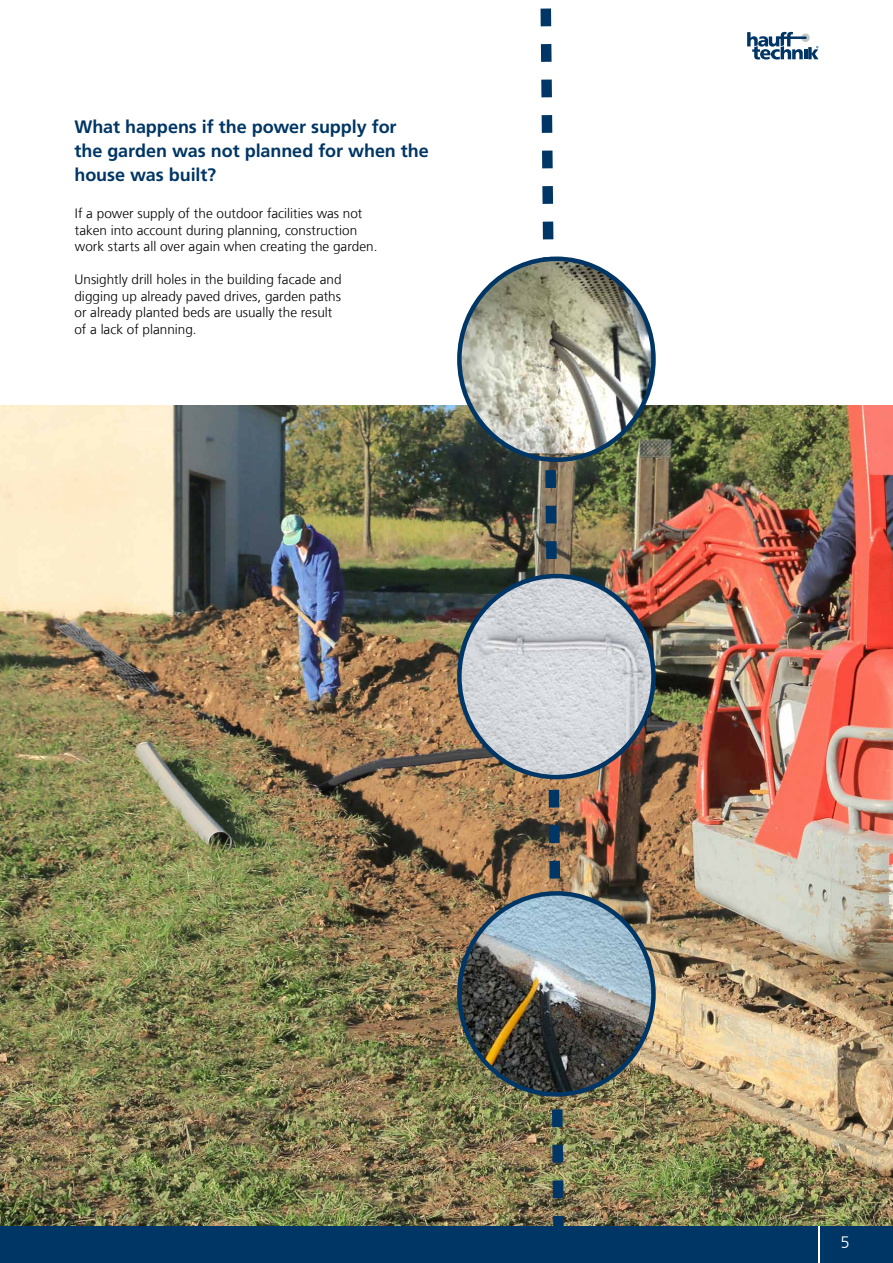
<style>
.page{position:relative;width:893px;height:1263px;background:#fff}
.page>*{position:absolute;margin:0;border:0;box-sizing:border-box;transform-origin:0 0}
.t1{font:700 18px/24px "Frutigerfor Hauff";letter-spacing:-.005em;color:#003665}
.t2{font:300 16.5px "Frutigerfor Hauff";color:#fff}
.t3{font:300 13.5px/16.5px "Frutigerfor Hauff";color:#000}
</style>
<div class="page">
<div style="left:0;top:1225px;width:893px;height:38px;background:#003665"></div>
<hr style="left:819px;top:1213px;width:1px;height:50px;background:#fff">
<svg style="left:747px;top:32px;width:72px;height:28px"></svg>
<img style="left:0;top:405px;width:893px;height:820px">
<img style="left:535px;top:8px;width:34px;height:1218px">
<img style="left:459px;top:259px;width:194px;height:194px">
<div style="left:457px;top:257px;width:199px;height:205px;border:4px solid #003665;border-radius:50%"></div>
<img style="left:459px;top:576px;width:194px;height:201px">
<div style="left:457px;top:574px;width:199px;height:205px;border:4px solid #003665;border-radius:50%"></div>
<img style="left:459px;top:893px;width:194px;height:201px">
<div style="left:457px;top:891px;width:199px;height:206px;border:4px solid #003665;border-radius:50%"></div>
<h1 class="t1" style="left:74px;top:114px;width:356px">What happens if the power supply for the garden was not planned for when the house was built?</h1>
<p class="t3" style="left:75px;top:205px;width:304px">If a power supply of the outdoor facilities was not taken into account during planning, construction work starts all over again when creating the garden.</p>
<p class="t3" style="left:74px;top:271px;width:269px">Unsightly drill holes in the building facade and digging up already paved drives, garden paths or already planted beds are usually the result of a lack of planning.</p>
<p class="t2" style="left:840px;top:1232px;width:11px">5</p>
</div>
